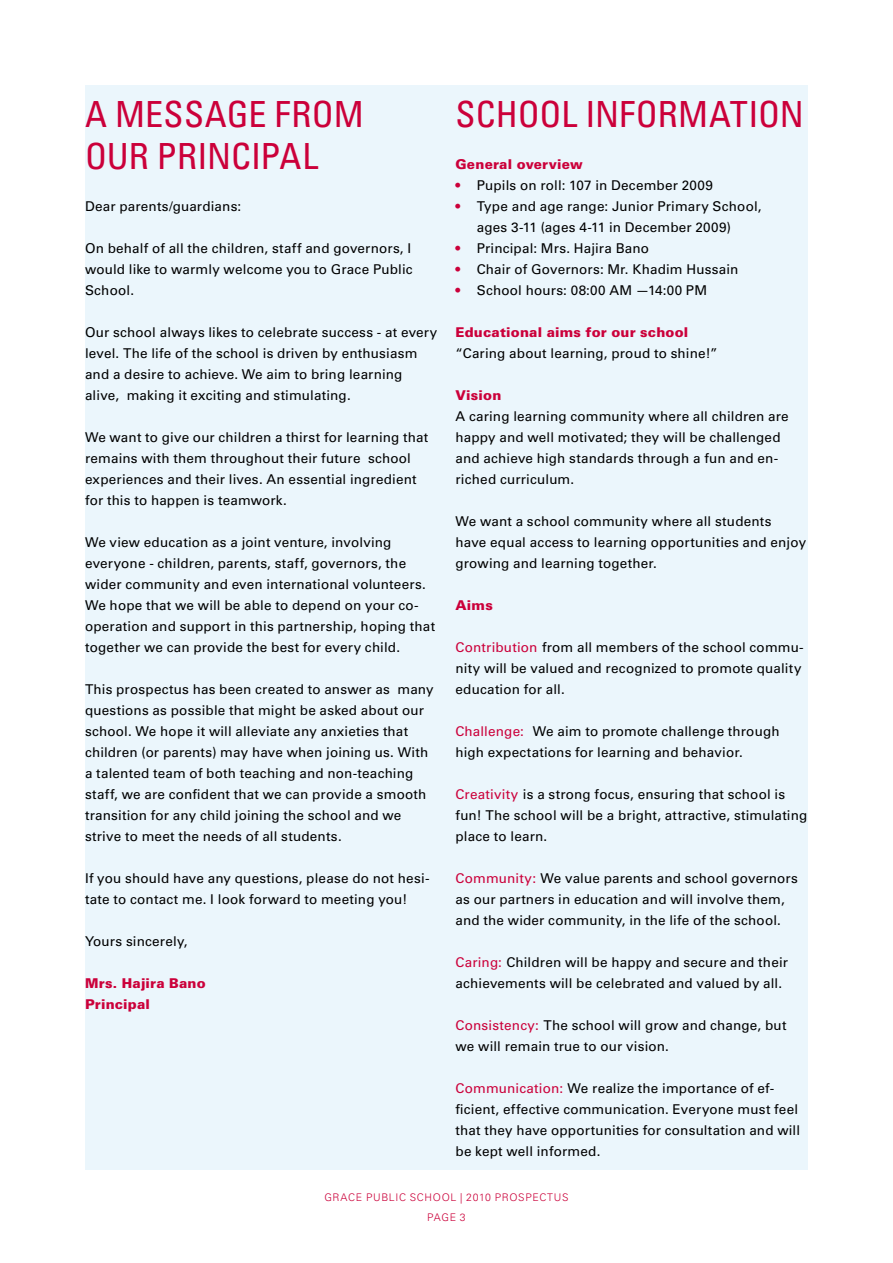
<style>
.page{position:relative;width:893px;height:1263px;background:#fff}
.page>*{position:absolute;margin:0;border:0;box-sizing:border-box;transform-origin:0 0}
.t1{font:condensed 36px/42px "Univers LT Std";color:#cb003a}
.t2{font:13.5px/21px "Univers LT Std";letter-spacing:.01em;color:#000}
.t3{font:900 13.5px/21px "Univers LT Std";letter-spacing:.015em;color:#cb003a}
.t4{font:300 10.5px/19.5px "Univers LT Std";letter-spacing:.065em;color:#cb003a;text-align:center}
.s1{color:#cb003a}
</style>
<div class="page">
<div style="left:85px;top:85px;width:723px;height:1084px;background:#ebf6fc"></div>
<h1 class="t1" style="left:85px;top:93px;width:280px">A MESSAGE FROM<br>OUR PRINCIPAL</h1>
<p class="t2" style="left:85px;top:196px;width:158px">Dear parents/guardians:</p>
<p class="t2" style="left:85px;top:238px;width:329px;text-align:justify">On behalf of all the children, staff and governors, I would like to warmly welcome you to Grace Public School.</p>
<p class="t2" style="left:85px;top:322px;width:354px">Our school always likes to celebrate success - at every level. The life of the school is driven by enthusiasm and a desire to achieve. We aim to bring learning alive, making it exciting and stimulating.</p>
<p class="t2" style="left:85px;top:427px;width:345px">We want to give our children a thirst for learning that remains with them throughout their future school experiences and their lives. An essential ingredient for this to happen is teamwork.</p>
<p class="t2" style="left:85px;top:532px;width:352px">We view education as a joint venture, involving everyone - children, parents, staff, governors, the wider community and even international volunteers.<br>We hope that we will be able to depend on your co&shy;operation and support in this partnership, hoping that together we can provide the best for every child.</p>
<p class="t2" style="left:85px;top:679px;width:350px">This prospectus has been created to answer as many questions as possible that might be asked about our school. We hope it will alleviate any anxieties that children (or parents) may have when joining us. With a talented team of both teaching and non-teaching staff, we are confident that we can provide a smooth transition for any child joining the school and we strive to meet the needs of all students.</p>
<p class="t2" style="left:85px;top:868px;width:346px">If you should have any questions, please do not hesi&shy;tate to contact me. I look forward to meeting you!</p>
<p class="t2" style="left:85px;top:931px;width:104px">Yours sincerely,</p>
<p class="t3" style="left:85px;top:973px;width:122px">Mrs. Hajira Bano<br>Principal</p>
<h1 class="t1" style="left:455px;top:93px;width:350px">SCHOOL INFORMATION</h1>
<p class="t3" style="left:455px;top:154px;width:129px">General overview</p>
<p class="t2" style="left:455px;top:175px;width:259px"><span class="s1">•</span> Pupils on roll: 107 in December 2009</p>
<p class="t2" style="left:477px;top:196px;width:286px;text-indent:-21px"><span class="s1">•</span> Type and age range: Junior Primary School, ages 3-11 (ages 4-11 in December 2009)</p>
<p class="t2" style="left:455px;top:238px;width:195px"><span class="s1">•</span> Principal: Mrs. Hajira Bano</p>
<p class="t2" style="left:455px;top:259px;width:284px"><span class="s1">•</span> Chair of Governors: Mr. Khadim Hussain</p>
<p class="t2" style="left:455px;top:280px;width:253px"><span class="s1">•</span> School hours: 08:00 AM —14:00 PM</p>
<p class="t3" style="left:455px;top:322px;width:234px">Educational aims for our school</p>
<p class="t2" style="left:455px;top:343px;width:264px">“Caring about learning, proud to shine!”</p>
<p class="t3" style="left:455px;top:385px;width:47px">Vision</p>
<p class="t2" style="left:455px;top:406px;width:335px">A caring learning community where all children are happy and well motivated; they will be challenged and achieve high standards through a fun and en&shy;riched curriculum.</p>
<p class="t2" style="left:455px;top:511px;width:352px">We want a school community where all students<br>have equal access to learning opportunities and enjoy growing and learning together.</p>
<p class="t3" style="left:455px;top:595px;width:39px">Aims</p>
<p class="t2" style="left:455px;top:637px;width:350px"><span class="s1">Contribution</span> from all members of the school commu&shy;nity will be valued and recognized to promote quality education for all.</p>
<p class="t2" style="left:455px;top:721px;width:326px"><span class="s1">Challenge:</span> We aim to promote challenge through high expectations for learning and behavior.</p>
<p class="t2" style="left:455px;top:784px;width:353px"><span class="s1">Creativity</span> is a strong focus, ensuring that school is fun! The school will be a bright, attractive, stimulating place to learn.</p>
<p class="t2" style="left:455px;top:868px;width:344px"><span class="s1">Community:</span> We value parents and school governors as our partners in education and will involve them, and the wider community, in the life of the school.</p>
<p class="t2" style="left:455px;top:952px;width:334px"><span class="s1">Caring:</span> Children will be happy and secure and their achievements will be celebrated and valued by all.</p>
<p class="t2" style="left:455px;top:1015px;width:332px"><span class="s1">Consistency:</span> The school will grow and change, but we will remain true to our vision.</p>
<p class="t2" style="left:455px;top:1078px;width:346px"><span class="s1">Communication:</span> We realize the importance of ef&shy;ficient, effective communication. Everyone must feel that they have opportunities for consultation and will be kept well informed.</p>
<p class="t4" style="left:324px;top:1188px;width:246px">GRACE PUBLIC SCHOOL | 2010 PROSPECTUS<br>PAGE 3</p>
</div>
